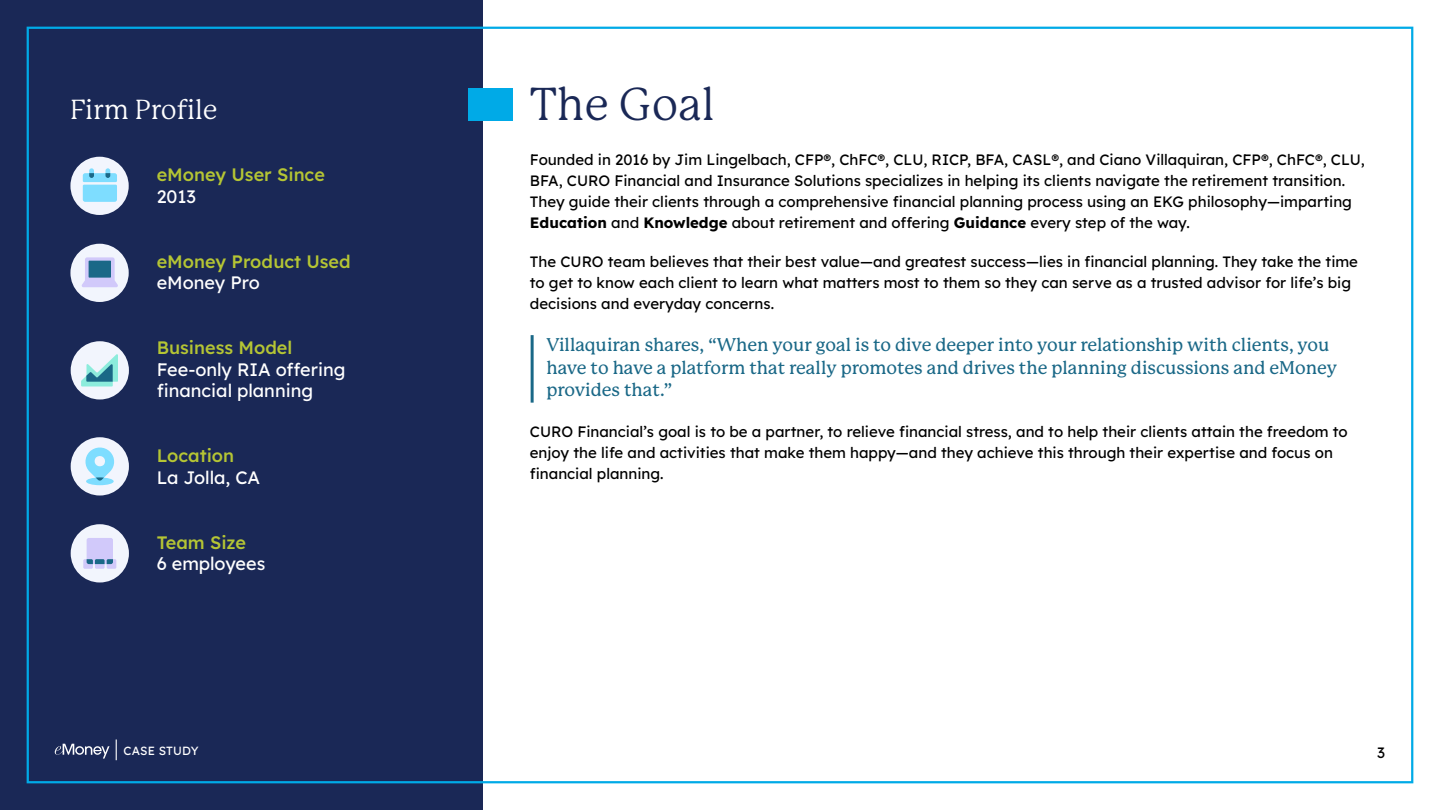
<style>
.page{position:relative;width:1440px;height:810px;background:#fff}
.page>*{position:absolute;margin:0;border:0;box-sizing:border-box;transform-origin:0 0}
.t1{font:45px "P22 Mackinac Pro";color:#1a2856}
.t2{font:27px "P22 Mackinac Pro";color:#fff}
.t3{font:500 18px/22.5px "P Mackinac Pro";color:#1a6887}
.t4{font:18px/21.6px "Lexend";color:#fff}
.t5{font:500 18px "Lexend";color:#b5c534}
.t6{font:15px/21px "Lexend";color:#000}
.t7{font:11.85px "Lexend";letter-spacing:.01em;color:#fff}
.s1{font-weight:700}
</style>
<div class="page">
<div style="left:0;top:0;width:483px;height:810px;background:#1a2856"></div>
<svg style="left:55px;top:744px;width:55px;height:15px"></svg>
<svg style="left:116px;top:740px;width:1px;height:20px"></svg>
<div style="left:468px;top:88px;width:44px;height:32px;background:#00aae7"></div>
<div style="left:71px;top:524px;width:58px;height:58px;background:#f2f5fd;border-radius:50%"></div>
<div style="left:87px;top:538px;width:26px;height:26px;background:#d1c9fa;border-radius:2px"></div>
<div style="left:83px;top:559px;width:10px;height:10px;background:#d1c9fa"></div>
<svg style="left:95px;top:559px;width:10px;height:10px"></svg>
<div style="left:107px;top:559px;width:9px;height:10px;background:#d1c9fa"></div>
<svg style="left:87px;top:559px;width:26px;height:5px"></svg>
<div style="left:71px;top:437px;width:58px;height:59px;background:#f2f5fd;border-radius:50%"></div>
<div style="left:86px;top:477px;width:28px;height:8px;background:#7eddff;border-radius:50%"></div>
<svg style="left:85px;top:447px;width:30px;height:34px"></svg>
<div style="left:71px;top:341px;width:58px;height:59px;background:#f2f5fd;border-radius:50%"></div>
<svg style="left:81px;top:354px;width:37px;height:32px"></svg>
<div style="left:70px;top:244px;width:59px;height:58px;background:#f2f5fd;border-radius:50%"></div>
<svg style="left:81px;top:257px;width:37px;height:30px"></svg>
<div style="left:89px;top:261px;width:22px;height:17px;background:#1a6887"></div>
<div style="left:70px;top:157px;width:59px;height:58px;background:#f2f5fd;border-radius:50%"></div>
<svg style="left:83px;top:168px;width:34px;height:34px"></svg>
<hr style="left:531px;top:335px;width:3px;height:68px;background:#1a6887">
<h2 class="t2" style="left:70px;top:95px;width:149px">Firm Profile</h2>
<p class="t5" style="left:157px;top:162px;width:170px">eMoney User Since</p>
<p class="t4" style="left:157px;top:185px;width:41px">2013</p>
<p class="t5" style="left:157px;top:248px;width:196px">eMoney Product Used</p>
<p class="t4" style="left:157px;top:271px;width:105px">eMoney Pro</p>
<p class="t5" style="left:157px;top:334px;width:137px">Business Model</p>
<p class="t4" style="left:157px;top:358px;width:190px">Fee-only RIA offering financial planning</p>
<p class="t5" style="left:157px;top:442px;width:79px">Location</p>
<p class="t4" style="left:157px;top:466px;width:105px">La Jolla, CA</p>
<p class="t5" style="left:157px;top:529px;width:91px">Team Size</p>
<p class="t4" style="left:157px;top:552px;width:110px">6 employees</p>
<h1 class="t1" style="left:530px;top:79px;width:186px">The Goal</h1>
<p class="t6" style="left:530px;top:149px;width:837px">Founded in 2016 by Jim Lingelbach, CFP®, ChFC®, CLU, RICP, BFA, CASL®, and Ciano Villaquiran, CFP®, ChFC®, CLU, BFA, CURO Financial and Insurance Solutions specializes in helping its clients navigate the retirement transition.<br>They guide their clients through a comprehensive financial planning process using an EKG philosophy—imparting <span class="s1">Education</span> and <span class="s1">Knowledge</span> about retirement and offering <span class="s1">Guidance</span> every step of the way.</p>
<p class="t6" style="left:530px;top:251px;width:830px">The CURO team believes that their best value—and greatest success—lies in financial planning. They take the time to get to know each client to learn what matters most to them so they can serve as a trusted advisor for life’s big decisions and everyday concerns.</p>
<p class="t3" style="left:546px;top:334px;width:792px">Villaquiran shares, “When your goal is to dive deeper into your relationship with clients, you have to have a platform that really promotes and drives the planning discussions and eMoney provides that.”</p>
<p class="t6" style="left:530px;top:420px;width:819px">CURO Financial’s goal is to be a partner, to relieve financial stress, and to help their clients attain the freedom to enjoy the life and activities that make them happy—and they achieve this through their expertise and focus on financial planning.</p>
<p class="t7" style="left:124px;top:742px;width:76px">CASE STUDY</p>
<p class="t6" style="left:1377px;top:741px;width:9px">3</p>
</div>
